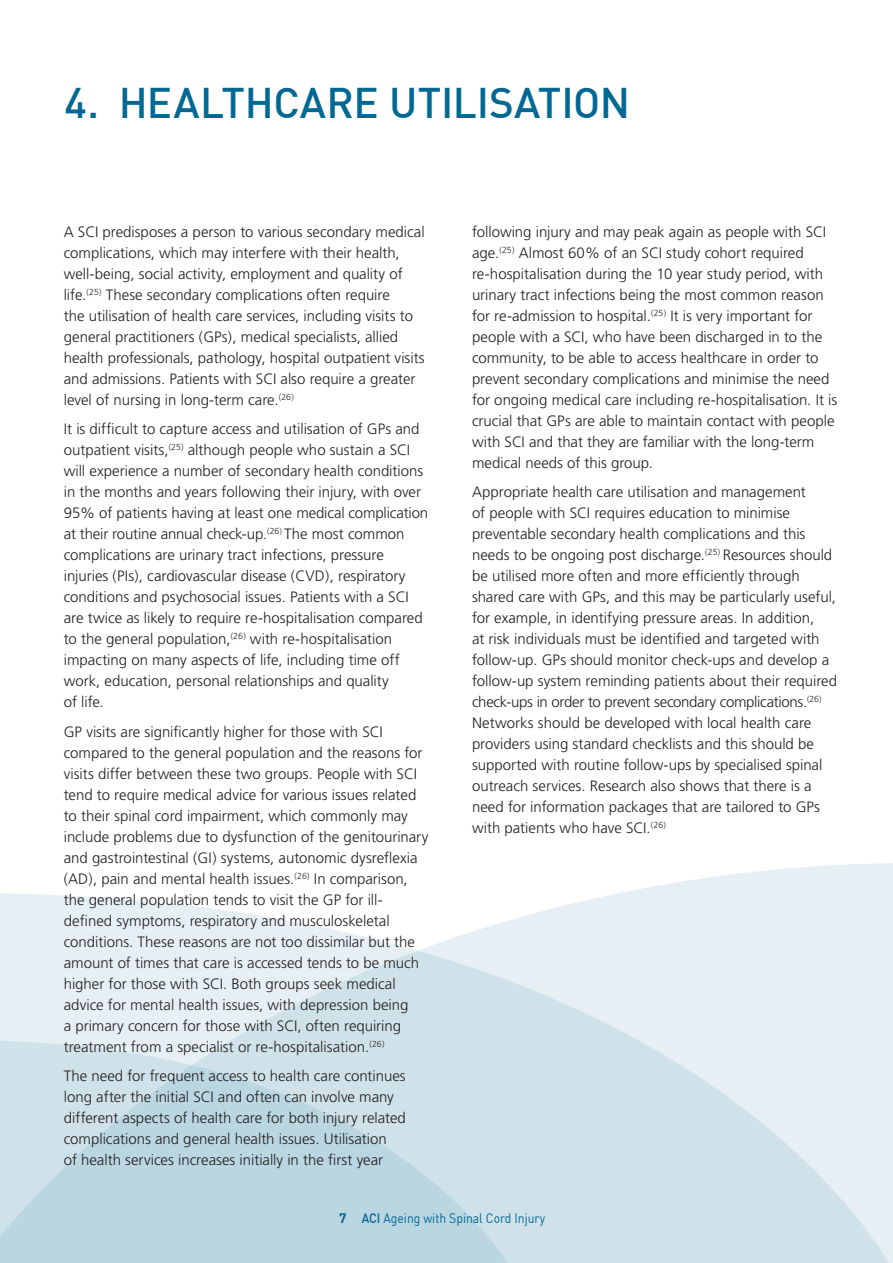
<style>
.page{position:relative;width:893px;height:1263px;background:#fff}
.page>*{position:absolute;margin:0;border:0;box-sizing:border-box;transform-origin:0 0}
.t1{font:500 42px "DIN";color:#006893}
.t2{font:300 15px/21px "Frutiger";color:#231f20}
.t3{font:13.5px "DIN";color:#006893;scale:.9 1}
.s1{font-weight:700}
.s2{font-weight:500}
</style>
<div class="page">
<svg style="left:622px;top:863px;width:271px;height:400px;fill:#e6f0f4"></svg>
<svg style="left:0;top:893px;width:892px;height:370px;background:#dfebf0"></svg>
<svg style="left:0;top:1040px;width:515px;height:223px;background:#c4dbe5"></svg>
<h1 class="t1" style="left:65px;top:76px;width:109px">4. HEALTHCARE</h1>
<h1 class="t1" style="left:389px;top:76px;width:51px">UTILISATION</h1>
<p class="t2" style="left:64px;top:221px;width:362px">A SCI predisposes a person to various secondary medical complications, which may interfere with their health, well-being, social activity, employment and quality of life.<sup>(25)</sup> These secondary complications often require<br>the utilisation of health care services, including visits to general practitioners (GPs), medical specialists, allied health professionals, pathology, hospital outpatient visits and admissions. Patients with SCI also require a greater level of nursing in long-term care.<sup>(26)</sup></p>
<p class="t2" style="left:64px;top:419px;width:366px">It is difficult to capture access and utilisation of GPs and outpatient visits,<sup>(25)</sup> although people who sustain a SCI will experience a number of secondary health conditions in the months and years following their injury, with over 95% of patients having at least one medical complication at their routine annual check-up.<sup>(26)</sup> The most common complications are urinary tract infections, pressure injuries (PIs), cardiovascular disease (CVD), respiratory conditions and psychosocial issues. Patients with a SCI are twice as likely to require re-hospitalisation compared to the general population,<sup>(26)</sup> with re-hospitalisation impacting on many aspects of life, including time off work, education, personal relationships and quality<br>of life.</p>
<p class="t2" style="left:64px;top:721px;width:366px">GP visits are significantly higher for those with SCI compared to the general population and the reasons for visits differ between these two groups. People with SCI tend to require medical advice for various issues related to their spinal cord impairment, which commonly may include problems due to dysfunction of the genitourinary and gastrointestinal (GI) systems, autonomic dysreflexia (AD), pain and mental health issues.<sup>(26)</sup> In comparison, the general population tends to visit the GP for ill&shy;defined symptoms, respiratory and musculoskeletal conditions. These reasons are not too dissimilar but the amount of times that care is accessed tends to be much higher for those with SCI. Both groups seek medical advice for mental health issues, with depression being<br>a primary concern for those with SCI, often requiring treatment from a specialist or re-hospitalisation.<sup>(26)</sup></p>
<p class="t2" style="left:64px;top:1066px;width:344px">The need for frequent access to health care continues long after the initial SCI and often can involve many different aspects of health care for both injury related complications and general health issues. Utilisation<br>of health services increases initially in the first year</p>
<p class="t2" style="left:472px;top:221px;width:367px">following injury and may peak again as people with SCI age.<sup>(25)</sup> Almost 60% of an SCI study cohort required re-hospitalisation during the 10 year study period, with urinary tract infections being the most common reason for re-admission to hospital.<sup>(25)</sup> It is very important for people with a SCI, who have been discharged in to the community, to be able to access healthcare in order to prevent secondary complications and minimise the need for ongoing medical care including re-hospitalisation. It is crucial that GPs are able to maintain contact with people with SCI and that they are familiar with the long-term medical needs of this group.</p>
<p class="t2" style="left:472px;top:482px;width:367px">Appropriate health care utilisation and management<br>of people with SCI requires education to minimise preventable secondary health complications and this needs to be ongoing post discharge.<sup>(25)</sup> Resources should be utilised more often and more efficiently through shared care with GPs, and this may be particularly useful, for example, in identifying pressure areas. In addition,<br>at risk individuals must be identified and targeted with follow-up. GPs should monitor check-ups and develop a follow-up system reminding patients about their required check-ups in order to prevent secondary complications.<sup>(26)<br></sup>Networks should be developed with local health care providers using standard checklists and this should be supported with routine follow-ups by specialised spinal outreach services. Research also shows that there is a need for information packages that are tailored to GPs with patients who have SCI.<sup>(26)</sup></p>
<p class="t3" style="left:339px;top:1209px;width:230px"><span class="s1">7</span> <span class="s2">ACI</span> Ageing with Spinal Cord Injury</p>
</div>
